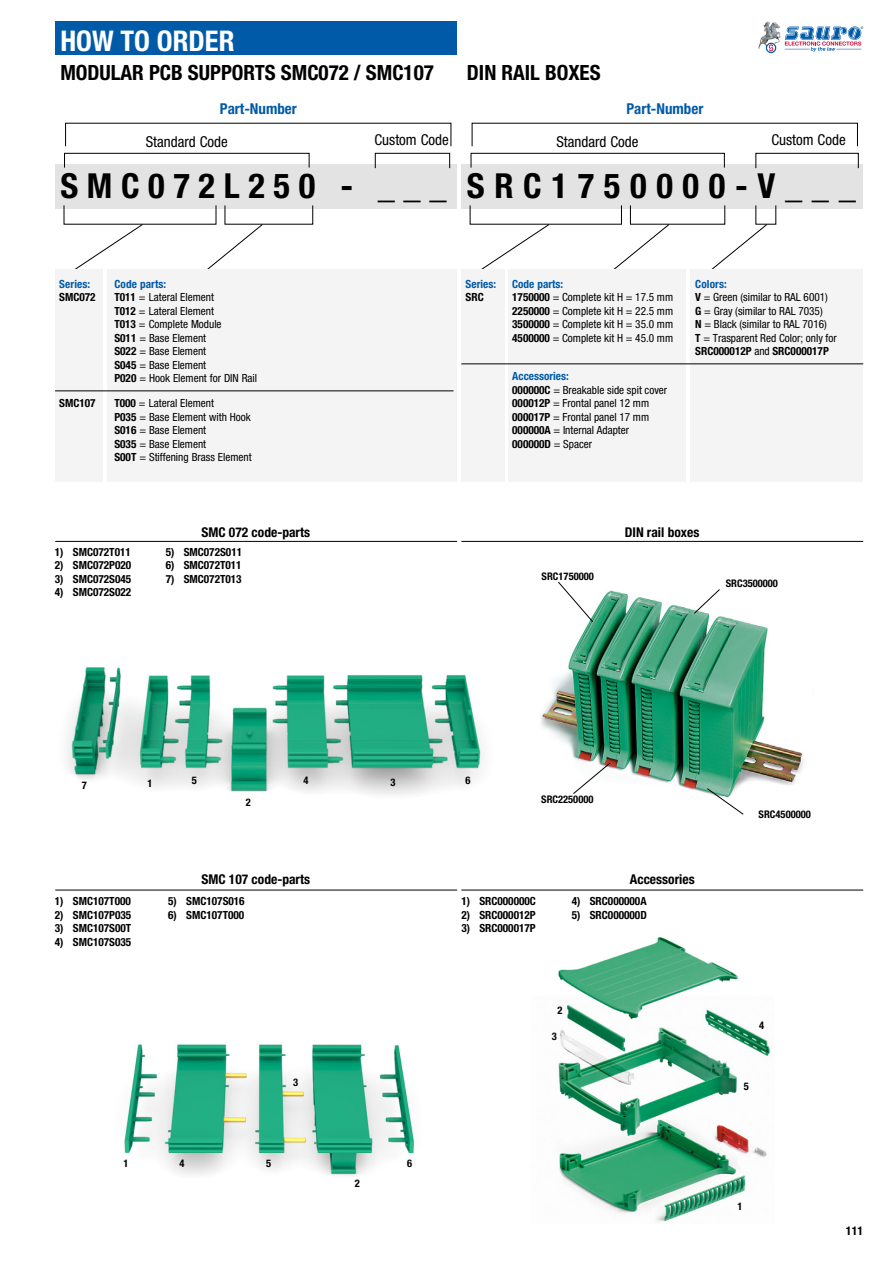
<style>
.page{position:relative;width:893px;height:1263px;background:#fff}
.page>*{position:absolute;margin:0;border:0;box-sizing:border-box;transform-origin:0 0}
.t1{font:700 condensed 34.5px "Helvetica Neue LT Std";letter-spacing:.265em;color:#000}
.t2{font:700 condensed 28.5px "Helvetica Neue LT Std";color:#fff}
.t3{font:700 condensed 21px "Helvetica Neue LT Std";color:#000}
.t4{font:condensed 15px "Helvetica Neue LT Std";color:#000}
.t5{font:700 condensed 15px "Helvetica Neue LT Std";color:#005aa7}
.t6{font:700 condensed 13.5px "Helvetica Neue LT Std";color:#000}
.t7{font:700 condensed 12px "Helvetica Neue LT Std";color:#000}
.t8{font:condensed 11.25px/13.5px "Helvetica Neue LT Std";color:#000}
.t9{font:700 condensed 11.25px "Helvetica Neue LT Std";color:#000}
.t10{font:700 condensed 11.25px "Helvetica Neue LT Std";letter-spacing:.005em;color:#005aa7}
.t11{font:700 condensed 10.5px "Helvetica Neue LT Std";color:#000}
.s1{font-weight:700;color:#005aa7}
.s2{font-weight:700}
</style>
<div class="page">
<div style="left:55px;top:21px;width:402px;height:34px;background:#005aa7"></div>
<svg style="left:205px;top:224px;width:58px;height:45px"></svg>
<svg style="left:612px;top:224px;width:57px;height:45px"></svg>
<svg style="left:710px;top:224px;width:57px;height:45px"></svg>
<svg style="left:73px;top:224px;width:70px;height:47px"></svg>
<svg style="left:479px;top:224px;width:71px;height:47px"></svg>
<div style="left:107px;top:269px;width:349px;height:213px;background:#f4f4f4"></div>
<div style="left:508px;top:269px;width:178px;height:213px;background:#f4f4f4"></div>
<div style="left:55px;top:269px;width:47px;height:213px;background:#f4f4f4"></div>
<div style="left:461px;top:269px;width:43px;height:213px;background:#f4f4f4"></div>
<div style="left:690px;top:269px;width:173px;height:213px;background:#f4f4f4"></div>
<div style="left:55px;top:165px;width:402px;height:44px;background:#e3e3e3"></div>
<div style="left:461px;top:165px;width:402px;height:44px;background:#e3e3e3"></div>
<div style="left:64px;top:153px;width:245px;height:15px;border:1px solid #000"></div>
<div style="left:471px;top:153px;width:254px;height:15px;border:1px solid #000"></div>
<div style="left:375px;top:153px;width:75px;height:15px;border:1px solid #000"></div>
<div style="left:756px;top:153px;width:102px;height:15px;border:1px solid #000"></div>
<hr style="left:55px;top:391px;width:55px;height:1px;background:#000">
<hr style="left:110px;top:391px;width:343px;height:1px;background:#000">
<hr style="left:461px;top:364px;width:47px;height:1px;background:#000">
<hr style="left:508px;top:364px;width:183px;height:1px;background:#000">
<hr style="left:691px;top:364px;width:172px;height:1px;background:#000">
<img style="left:67px;top:667px;width:415px;height:128px">
<img style="left:541px;top:590px;width:263px;height:203px">
<svg style="left:557px;top:581px;width:37px;height:42px"></svg>
<svg style="left:572px;top:762px;width:39px;height:32px"></svg>
<svg style="left:693px;top:589px;width:27px;height:25px"></svg>
<svg style="left:706px;top:788px;width:38px;height:27px"></svg>
<img style="left:558px;top:937px;width:213px;height:285px">
<hr style="left:55px;top:890px;width:402px;height:1px;background:#000">
<hr style="left:55px;top:541px;width:402px;height:1px;background:#000">
<hr style="left:461px;top:890px;width:402px;height:1px;background:#000">
<hr style="left:461px;top:541px;width:402px;height:1px;background:#000">
<svg style="left:758px;top:21px;width:105px;height:31px"></svg>
<img style="left:124px;top:1044px;width:291px;height:132px">
<h2 class="t2" style="left:60px;top:23px;width:176px">HOW TO ORDER</h2>
<h3 class="t3" style="left:60px;top:60px;width:375px">MODULAR PCB SUPPORTS SMC072 / SMC107</h3>
<h3 class="t3" style="left:467px;top:60px;width:135px">DIN RAIL BOXES</h3>
<h3 class="t5" style="left:220px;top:100px;width:78px">Part-Number</h3>
<h3 class="t5" style="left:626px;top:100px;width:78px">Part-Number</h3>
<h3 class="t4" style="left:146px;top:133px;width:83px">Standard Code</h3>
<h3 class="t4" style="left:374px;top:131px;width:76px">Custom Code</h3>
<h3 class="t4" style="left:556px;top:133px;width:83px">Standard Code</h3>
<h3 class="t4" style="left:771px;top:131px;width:76px">Custom Code</h3>
<h1 class="t1" style="left:60px;top:165px;width:797px">SMC072L250 - ___ SRC1750000-V___</h1>
<p class="t10" style="left:59px;top:277px;width:32px">Series:</p>
<p class="t9" style="left:59px;top:291px;width:38px">SMC072</p>
<p class="t8" style="left:114px;top:277px;width:144px"><span class="s1">Code parts:<br></span><span class="s2">T011</span> = Lateral Element<br><span class="s2">T012</span> = Lateral Element<br><span class="s2">T013</span> = Complete Module<br><span class="s2">S011</span> = Base Element<br><span class="s2">S022</span> = Base Element<br><span class="s2">S045</span> = Base Element<br><span class="s2">P020</span> = Hook Element for DIN Rail</p>
<p class="t9" style="left:59px;top:397px;width:38px">SMC107</p>
<p class="t8" style="left:114px;top:397px;width:139px"><span class="s2">T000</span> = Lateral Element<br><span class="s2">P035</span> = Base Element with Hook<br><span class="s2">S016</span> = Base Element<br><span class="s2">S035</span> = Base Element<br><span class="s2">S00T</span> = Stiffening Brass Element</p>
<p class="t9" style="left:55px;top:545px;width:78px">1) SMC072T011</p>
<p class="t9" style="left:55px;top:558px;width:78px">2) SMC072P020</p>
<p class="t9" style="left:55px;top:572px;width:78px">3) SMC072S045</p>
<p class="t9" style="left:55px;top:585px;width:78px">4) SMC072S022</p>
<p class="t6" style="left:201px;top:523px;width:110px">SMC 072 code-parts</p>
<p class="t9" style="left:166px;top:545px;width:78px">5) SMC072S011</p>
<p class="t9" style="left:166px;top:558px;width:78px">6) SMC072T011</p>
<p class="t9" style="left:166px;top:572px;width:78px">7) SMC072T013</p>
<p class="t10" style="left:466px;top:277px;width:32px">Series:</p>
<p class="t9" style="left:466px;top:291px;width:20px">SRC</p>
<p class="t8" style="left:512px;top:277px;width:162px"><span class="s1">Code parts:<br></span><span class="s2">1750000</span> = Complete kit H = 17.5 mm<br><span class="s2">2250000</span> = Complete kit H = 22.5 mm<br><span class="s2">3500000</span> = Complete kit H = 35.0 mm<br><span class="s2">4500000</span> = Complete kit H = 45.0 mm</p>
<p class="t8" style="left:695px;top:277px;width:143px"><span class="s1">Colors:<br></span><span class="s2">V</span> = Green (similar to RAL 6001)<br><span class="s2">G</span> = Gray (similar to RAL 7035)<br><span class="s2">N</span> = Black (similar to RAL 7016)<br><span class="s2">T</span> = Trasparent Red Color; only for<br><span class="s2">SRC000012P</span> and <span class="s2">SRC000017P</span></p>
<p class="t8" style="left:512px;top:370px;width:157px"><span class="s1">Accessories:<br></span><span class="s2">000000C</span> = Breakable side spit cover<br><span class="s2">000012P</span> = Frontal panel 12 mm<br><span class="s2">000017P</span> = Frontal panel 17 mm<br><span class="s2">000000A</span> = Internal Adapter<br><span class="s2">000000D</span> = Spacer</p>
<p class="t11" style="left:542px;top:570px;width:54px">SRC1750000</p>
<p class="t6" style="left:625px;top:523px;width:76px">DIN rail boxes</p>
<p class="t11" style="left:726px;top:577px;width:54px">SRC3500000</p>
<p class="t11" style="left:82px;top:779px;width:7px">7</p>
<p class="t11" style="left:147px;top:777px;width:7px">1</p>
<p class="t11" style="left:192px;top:773px;width:7px">5</p>
<p class="t11" style="left:304px;top:773px;width:7px">4</p>
<p class="t11" style="left:390px;top:776px;width:7px">3</p>
<p class="t11" style="left:466px;top:773px;width:7px">6</p>
<p class="t11" style="left:246px;top:796px;width:7px">2</p>
<p class="t11" style="left:541px;top:793px;width:54px">SRC2250000</p>
<p class="t11" style="left:759px;top:807px;width:54px">SRC4500000</p>
<p class="t9" style="left:55px;top:894px;width:78px">1) SMC107T000</p>
<p class="t9" style="left:55px;top:908px;width:78px">2) SMC107P035</p>
<p class="t9" style="left:55px;top:921px;width:78px">3) SMC107S00T</p>
<p class="t9" style="left:55px;top:935px;width:78px">4) SMC107S035</p>
<p class="t11" style="left:124px;top:1157px;width:7px">1</p>
<p class="t6" style="left:201px;top:871px;width:110px">SMC 107 code-parts</p>
<p class="t6" style="left:630px;top:871px;width:66px">Accessories</p>
<p class="t9" style="left:168px;top:894px;width:78px">5) SMC107S016</p>
<p class="t9" style="left:168px;top:908px;width:78px">6) SMC107T000</p>
<p class="t11" style="left:293px;top:1076px;width:7px">3</p>
<p class="t11" style="left:179px;top:1157px;width:7px">4</p>
<p class="t11" style="left:266px;top:1157px;width:7px">5</p>
<p class="t11" style="left:407px;top:1157px;width:7px">6</p>
<p class="t11" style="left:355px;top:1176px;width:7px">2</p>
<p class="t9" style="left:461px;top:894px;width:76px">1) SRC000000C</p>
<p class="t9" style="left:461px;top:908px;width:76px">2) SRC000012P</p>
<p class="t9" style="left:461px;top:921px;width:76px">3) SRC000017P</p>
<p class="t9" style="left:572px;top:894px;width:76px">4) SRC000000A</p>
<p class="t9" style="left:572px;top:908px;width:76px">5) SRC000000D</p>
<p class="t11" style="left:557px;top:1004px;width:7px">2</p>
<p class="t11" style="left:552px;top:1030px;width:7px">3</p>
<p class="t11" style="left:759px;top:1019px;width:7px">4</p>
<p class="t11" style="left:744px;top:1080px;width:7px">5</p>
<p class="t11" style="left:738px;top:1199px;width:7px">1</p>
<p class="t7" style="left:846px;top:1224px;width:19px">111</p>
</div>
